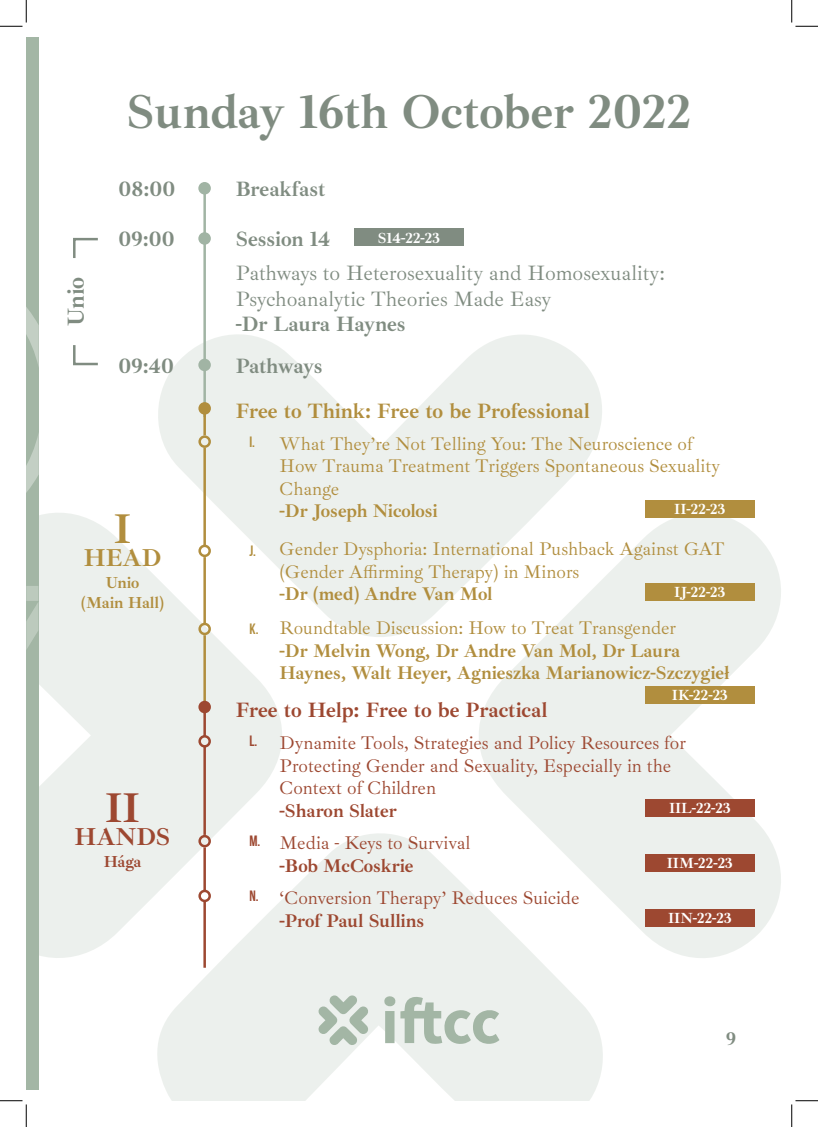
<style>
.page{position:relative;width:818px;height:1127px;background:#fff}
.page>*{position:absolute;margin:0;border:0;box-sizing:border-box;transform-origin:0 0}
.t1{font:48.75px "Ibarra Real Nova";color:#808c81}
.t2{font:42.5px "Ibarra Real Nova";color:#9d4831}
.t3{font:42.5px "Ibarra Real Nova";color:#b18e3e}
.t4{font:25px "Ibarra Real Nova";color:#9d4831}
.t5{font:25px "Ibarra Real Nova";color:#b18e3e}
.t6{font:23.75px "Ibarra Real Nova";color:#808c81}
.t7{font:21.25px/25.5px "Ibarra Real Nova";color:#808c81}
.t8{font:21.25px "Ibarra Real Nova";color:#b18e3e}
.t9{font:21.25px "Ibarra Real Nova";letter-spacing:-.005em;color:#9d4831}
.t10{font:21.25px "Ibarra Real Nova";letter-spacing:-.025em;color:#808c81}
.t11{font:18.75px/22.5px "Ibarra Real Nova";color:#b18e3e}
.t12{font:18.75px/22.5px "Ibarra Real Nova";color:#9d4831}
.t13{font:18.75px "Ibarra Real Nova";color:#808c81}
.t14{font:16.25px "Ibarra Real Nova";color:#b18e3e}
.t15{font:16.25px "Ibarra Real Nova";color:#9d4831}
.t16{font:15px "Ibarra Real Nova";color:#fff}
.t17{font:700 15px "Bebas Neue";color:#b18e3e}
.t18{font:700 15px "Bebas Neue";color:#9d4831}
</style>
<div class="page">
<div style="left:26px;top:37px;width:12px;height:1052px;background:#a3b6a5"></div>
<svg style="left:26px;top:307px;width:12px;height:186px"></svg>
<svg style="left:26px;top:504px;width:256px;height:462px;fill:#ecf0ed"></svg>
<svg style="left:479px;top:504px;width:302px;height:454px;fill:#ecf0ed"></svg>
<svg style="left:152px;top:826px;width:459px;height:274px;fill:#ecf0ed"></svg>
<svg style="left:150px;top:334px;width:456px;height:310px;fill:#ecf0ed"></svg>
<svg style="left:318px;top:994px;width:51px;height:51px;background:#c8d3ca"></svg>
<svg style="left:383px;top:995px;width:116px;height:48px;background:#ccd7ce"></svg>
<hr style="left:203px;top:367px;width:3px;height:50px;background:#a1b4a4">
<hr style="left:203px;top:188px;width:3px;height:176px;background:#a1b4a4">
<div style="left:198px;top:182px;width:13px;height:12px;background:#a1b4a4;border-radius:50%"></div>
<div style="left:198px;top:358px;width:13px;height:13px;background:#a1b4a4;border-radius:50%"></div>
<div style="left:198px;top:232px;width:13px;height:13px;background:#a1b4a4;border-radius:50%"></div>
<hr style="left:203px;top:635px;width:3px;height:73px;background:#b18e3e">
<div style="left:198px;top:402px;width:13px;height:12px;background:#b18e3e;border-radius:50%"></div>
<hr style="left:203px;top:557px;width:3px;height:67px;background:#b18e3e">
<hr style="left:203px;top:448px;width:3px;height:98px;background:#b18e3e">
<hr style="left:203px;top:411px;width:3px;height:24px;background:#b18e3e">
<div style="left:198px;top:622px;width:13px;height:13px;border:2px solid #b18e3e;border-radius:50%"></div>
<div style="left:198px;top:544px;width:13px;height:13px;border:2px solid #b18e3e;border-radius:50%"></div>
<div style="left:198px;top:435px;width:13px;height:13px;border:2px solid #b18e3e;border-radius:50%"></div>
<hr style="left:203px;top:847px;width:3px;height:43px;background:#9d4831">
<hr style="left:203px;top:900px;width:3px;height:67px;background:#9d4831">
<hr style="left:203px;top:746px;width:3px;height:88px;background:#9d4831">
<hr style="left:203px;top:708px;width:3px;height:28px;background:#9d4831">
<div style="left:198px;top:734px;width:13px;height:13px;border:2px solid #9d4831;border-radius:50%"></div>
<div style="left:198px;top:834px;width:13px;height:13px;border:2px solid #9d4831;border-radius:50%"></div>
<div style="left:198px;top:889px;width:13px;height:13px;border:2px solid #9d4831;border-radius:50%"></div>
<div style="left:198px;top:700px;width:13px;height:13px;background:#9d4831;border-radius:50%"></div>
<div style="left:645px;top:853px;width:109px;height:18px;background:#9d4831"></div>
<div style="left:645px;top:799px;width:109px;height:17px;background:#9d4831"></div>
<div style="left:645px;top:908px;width:109px;height:18px;background:#9d4831"></div>
<div style="left:645px;top:499px;width:109px;height:18px;background:#b18e3e"></div>
<div style="left:645px;top:582px;width:109px;height:18px;background:#b18e3e"></div>
<div style="left:645px;top:685px;width:109px;height:18px;background:#b18e3e"></div>
<div style="left:354px;top:228px;width:110px;height:18px;background:#808c81"></div>
<svg style="left:73px;top:237px;width:25px;height:21px"></svg>
<svg style="left:73px;top:345px;width:25px;height:21px"></svg>
<svg style="left:0;top:0;width:27px;height:27px"></svg>
<svg style="left:0;top:1100px;width:27px;height:26px"></svg>
<svg style="left:791px;top:0;width:27px;height:27px"></svg>
<svg style="left:791px;top:1100px;width:27px;height:26px"></svg>
<p class="t1" style="left:126px;top:85px;width:566px">Sunday 16th October 2022</p>
<p class="t6" style="left:63px;top:326px;width:51px;rotate:-90deg">Unio</p>
<p class="t7" style="left:119px;top:177px;width:58px">08:00</p>
<p class="t7" style="left:236px;top:177px;width:92px">Breakfast</p>
<p class="t7" style="left:119px;top:227px;width:57px">09:00</p>
<p class="t7" style="left:236px;top:227px;width:96px">Session 14</p>
<p class="t7" style="left:236px;top:261px;width:431px">Pathways to Heterosexuality and Homosexuality:<br>Psychoanalytic Theories Made Easy</p>
<p class="t7" style="left:236px;top:312px;width:172px">-Dr Laura Haynes</p>
<p class="t16" style="left:378px;top:229px;width:64px">S14-22-23</p>
<p class="t7" style="left:119px;top:353px;width:57px">09:40</p>
<p class="t10" style="left:236px;top:354px;width:88px">Pathways</p>
<p class="t3" style="left:114px;top:505px;width:19px">I</p>
<p class="t14" style="left:106px;top:573px;width:35px">Unio</p>
<p class="t14" style="left:81px;top:593px;width:84px">(Main Hall)</p>
<p class="t5" style="left:84px;top:543px;width:79px">HEAD</p>
<p class="t8" style="left:236px;top:399px;width:356px">Free to Think: Free to be Professional</p>
<p class="t11" style="left:280px;top:432px;width:442px">What They’re Not Telling You: The Neuroscience of<br>How Trauma Treatment Triggers Spontaneous Sexuality<br>Change</p>
<p class="t11" style="left:280px;top:500px;width:160px">-Dr Joseph Nicolosi</p>
<p class="t17" style="left:249px;top:433px;width:7px">i.</p>
<p class="t16" style="left:674px;top:500px;width:53px">II-22-23</p>
<p class="t17" style="left:249px;top:542px;width:8px">j.</p>
<p class="t17" style="left:249px;top:620px;width:10px">k.</p>
<p class="t11" style="left:280px;top:538px;width:446px">Gender Dysphoria: International Pushback Against GAT (Gender Affirming Therapy) in Minors</p>
<p class="t11" style="left:280px;top:583px;width:214px">-Dr (med) Andre Van Mol</p>
<p class="t16" style="left:674px;top:583px;width:53px">IJ-22-23</p>
<p class="t11" style="left:280px;top:617px;width:398px">Roundtable Discussion: How to Treat Transgender</p>
<p class="t11" style="left:280px;top:639px;width:451px">-Dr Melvin Wong, Dr Andre Van Mol, Dr Laura<br>Haynes, Walt Heyer, Agnieszka Marianowicz-Szczygieł</p>
<p class="t16" style="left:672px;top:686px;width:58px">IK-22-23</p>
<p class="t9" style="left:236px;top:698px;width:313px">Free to Help: Free to be Practical</p>
<p class="t12" style="left:280px;top:732px;width:408px">Dynamite Tools, Strategies and Policy Resources for<br>Protecting Gender and Sexuality, Especially in the<br>Context of Children</p>
<p class="t12" style="left:280px;top:799px;width:119px">-Sharon Slater</p>
<p class="t18" style="left:249px;top:732px;width:9px">l.</p>
<p class="t2" style="left:105px;top:784px;width:37px">II</p>
<p class="t15" style="left:104px;top:852px;width:39px">Hága</p>
<p class="t16" style="left:667px;top:854px;width:68px">IIM-22-23</p>
<p class="t16" style="left:669px;top:800px;width:63px">IIL-22-23</p>
<p class="t4" style="left:74px;top:822px;width:98px">HANDS</p>
<p class="t18" style="left:249px;top:832px;width:12px">m.</p>
<p class="t12" style="left:280px;top:831px;width:192px">Media - Keys to Survival</p>
<p class="t12" style="left:280px;top:854px;width:135px">-Bob McCoskrie</p>
<p class="t12" style="left:280px;top:886px;width:301px">‘Conversion Therapy’ Reduces Suicide</p>
<p class="t12" style="left:280px;top:909px;width:146px">-Prof Paul Sullins</p>
<p class="t18" style="left:249px;top:887px;width:11px">n.</p>
<p class="t16" style="left:668px;top:909px;width:65px">IIN-22-23</p>
<p class="t13" style="left:726px;top:1028px;width:11px">9</p>
</div>
